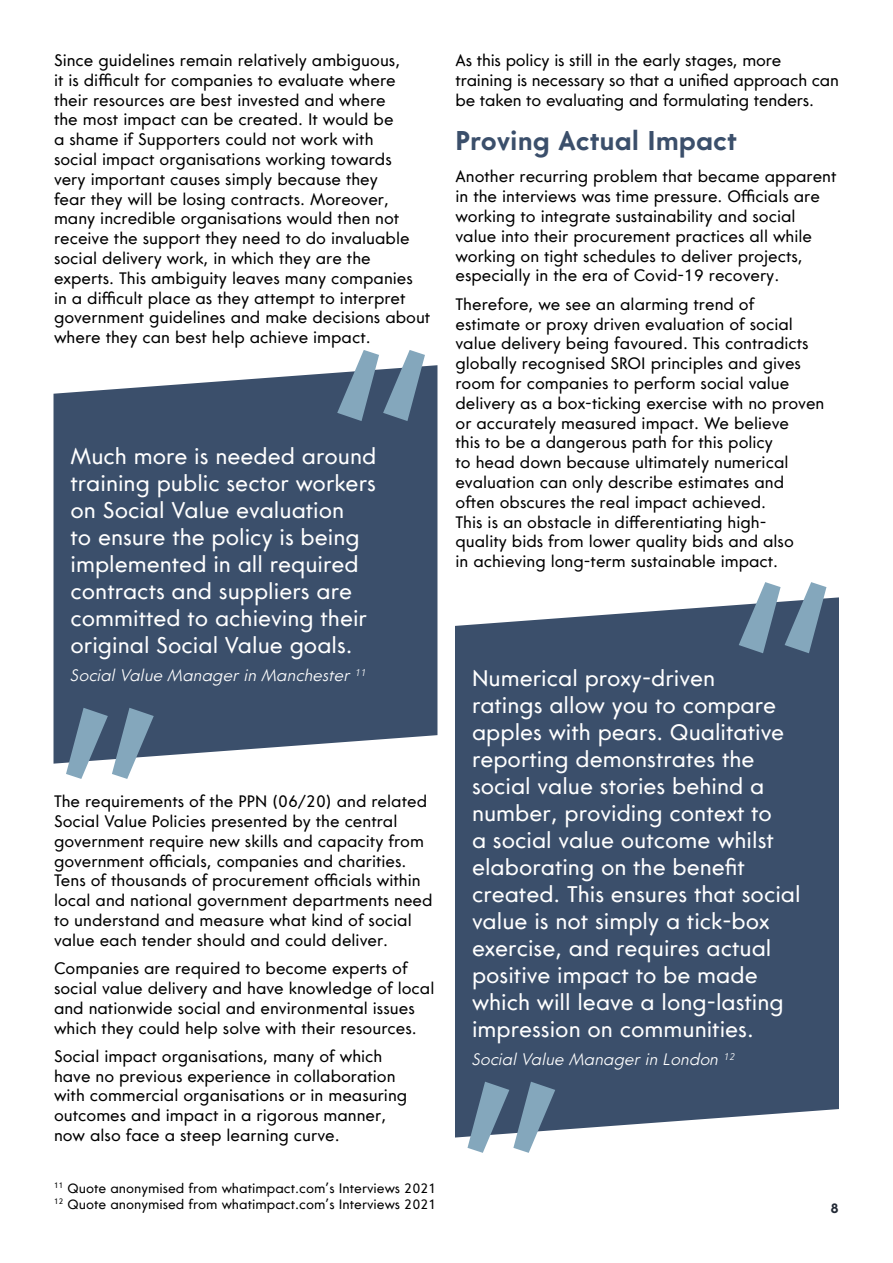
<style>
.page{position:relative;width:893px;height:1263px;background:#fff}
.page>*{position:absolute;margin:0;border:0;box-sizing:border-box;transform-origin:0 0}
.t1{font:250.65px "Core Sans G";color:#84a7bc}
.t2{font:700 27px "Core Sans G";color:#3b4f6b}
.t3{font:22.5px/27px "Core Sans G";color:#fff}
.t4{font:16.5px/19.8px "Core Sans G";color:#000}
.t5{font:italic 300 16.5px "Core Sans G";color:#fff}
.t6{font:13.5px/16.2px "Core Sans G";color:#000}
.t7{font:700 13.5px "Core Sans G";color:#232a36}
</style>
<div class="page">
<svg style="left:54px;top:365px;width:383px;height:399px;background:#495b75"></svg>
<div style="left:455px;top:597px;width:384px;height:540px;background:#3b4f6b"></div>
<p class="t4" style="left:54px;top:51px;width:378px">Since guidelines remain relatively ambiguous,<br>it is difficult for companies to evaluate where their resources are best invested and where<br>the most impact can be created. It would be<br>a shame if Supporters could not work with<br>social impact organisations working towards<br>very important causes simply because they<br>fear they will be losing contracts. Moreover, many incredible organisations would then not receive the support they need to do invaluable social delivery work, in which they are the experts. This ambiguity leaves many companies<br>in a difficult place as they attempt to interpret government guidelines and make decisions about where they can best help achieve impact.</p>
<h1 class="t1" style="left:316px;top:308px;width:123px">“</h1>
<h3 class="t3" style="left:71px;top:443px;width:307px">Much more is needed around training public sector workers on Social Value evaluation<br>to ensure the policy is being implemented in all required contracts and suppliers are committed to achieving their original Social Value goals.</h3>
<p class="t5" style="left:71px;top:666px;width:298px">Social Value Manager in Manchester <sup>11</sup></p>
<h1 class="t1" style="left:175px;top:820px;width:123px;rotate:-180deg">“</h1>
<p class="t4" style="left:54px;top:792px;width:380px">The requirements of the PPN (06/20) and related Social Value Policies presented by the central government require new skills and capacity from government officials, companies and charities.<br>Tens of thousands of procurement officials within local and national government departments need to understand and measure what kind of social value each tender should and could deliver.</p>
<p class="t4" style="left:54px;top:959px;width:382px">Companies are required to become experts of social value delivery and have knowledge of local and nationwide social and environmental issues which they could help solve with their resources.</p>
<p class="t4" style="left:54px;top:1046px;width:355px">Social impact organisations, many of which have no previous experience in collaboration with commercial organisations or in measuring outcomes and impact in a rigorous manner, now also face a steep learning curve.</p>
<p class="t6" style="left:54px;top:1180px;width:384px"><sup>11</sup> Quote anonymised from whatimpact.com’s Interviews 2021<br><sup>12</sup> Quote anonymised from whatimpact.com’s Interviews 2021</p>
<p class="t4" style="left:455px;top:51px;width:385px">As this policy is still in the early stages, more training is necessary so that a unified approach can be taken to evaluating and formulating tenders.</p>
<h2 class="t2" style="left:455px;top:124px;width:283px">Proving Actual Impact</h2>
<p class="t4" style="left:455px;top:167px;width:383px">Another recurring problem that became apparent in the interviews was time pressure. Officials are working to integrate sustainability and social value into their procurement practices all while working on tight schedules to deliver projects, especially in the era of Covid-19 recovery.</p>
<p class="t4" style="left:455px;top:294px;width:370px">Therefore, we see an alarming trend of<br>estimate or proxy driven evaluation of social value delivery being favoured. This contradicts globally recognised SROI principles and gives room for companies to perform social value delivery as a box-ticking exercise with no proven or accurately measured impact. We believe<br>this to be a dangerous path for this policy<br>to head down because ultimately numerical evaluation can only describe estimates and often obscures the real impact achieved.<br>This is an obstacle in differentiating high-<br>quality bids from lower quality bids and also<br>in achieving long-term sustainable impact.</p>
<h1 class="t1" style="left:718px;top:540px;width:123px">“</h1>
<p class="t3" style="left:472px;top:665px;width:330px">Numerical proxy-driven<br>ratings allow you to compare apples with pears. Qualitative reporting demonstrates the social value stories behind a number, providing context to<br>a social value outcome whilst elaborating on the benefit created. This ensures that social value is not simply a tick-box exercise, and requires actual positive impact to be made which will leave a long-lasting impression on communities.</p>
<p class="t5" style="left:472px;top:1050px;width:265px">Social Value Manager in London <sup>12</sup></p>
<h1 class="t1" style="left:576px;top:1194px;width:123px;rotate:-180deg">“</h1>
<p class="t7" style="left:831px;top:1200px;width:10px">8</p>
</div>
